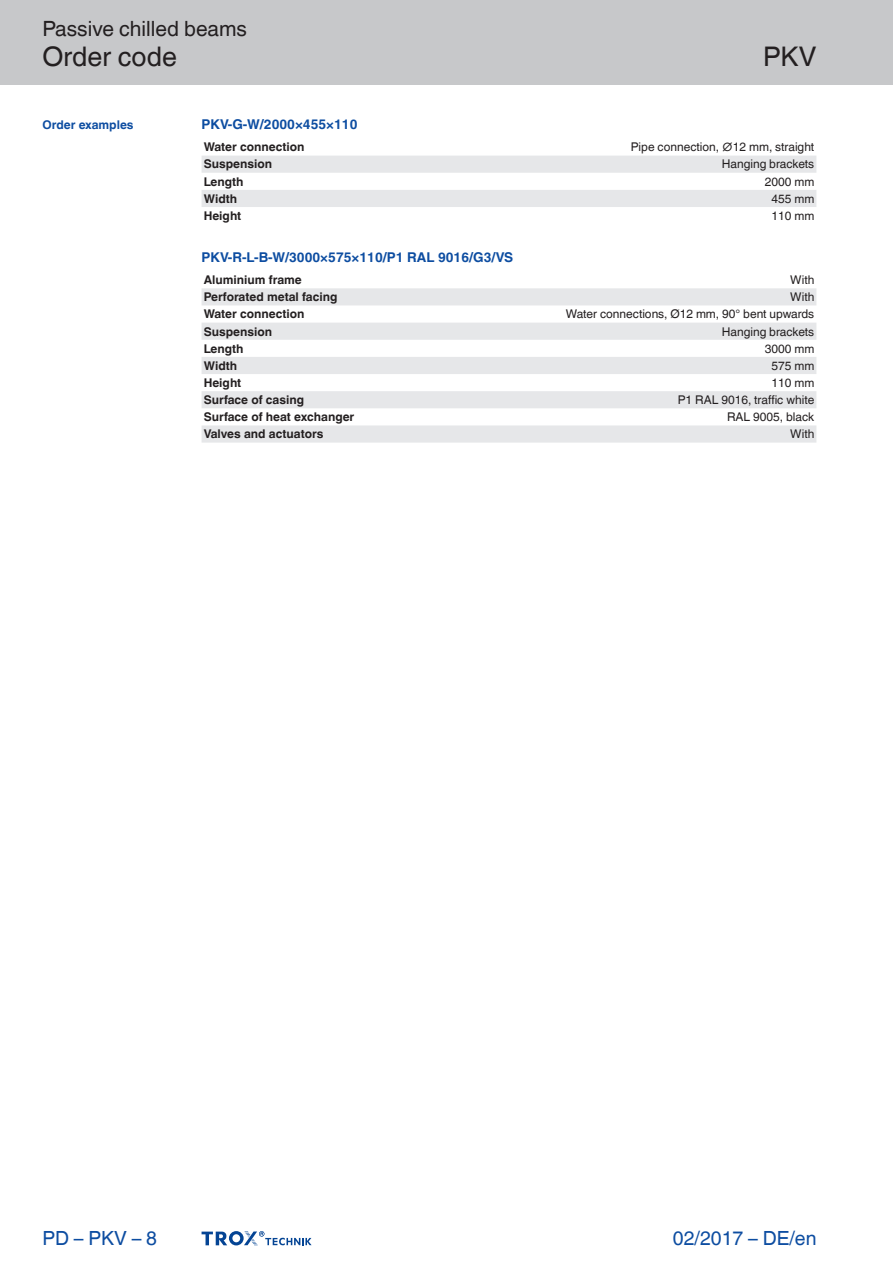
<style>
.page{position:relative;width:893px;height:1263px;background:#fff}
.page>*{position:absolute;margin:0;border:0;box-sizing:border-box;transform-origin:0 0}
.t1{font:27px "TROX Helvetica";color:#231f20}
.t2{font:21px "TROX Helvetica";color:#231f20}
.t3{font:19.5px "TROX Helvetica";color:#0d4da1}
.t4{font:700 13.5px "TROX Helvetica";color:#0d4da1}
.t5{font:12px "TROX Helvetica";color:#231f20}
.t6{font:700 12px "TROX Helvetica";color:#231f20}
.t7{font:700 12px "TROX Helvetica";color:#0d4da1}
</style>
<div class="page">
<div style="left:0;top:0;width:893px;height:85px;background:#c7c8ca"></div>
<svg style="left:202px;top:1231px;width:110px;height:15px"></svg>
<svg style="left:202px;top:155px;width:614px;height:1px"></svg>
<svg style="left:202px;top:156px;width:614px;height:51px"></svg>
<svg style="left:202px;top:288px;width:614px;height:155px;fill:#e6e7e9"></svg>
<h2 class="t2" style="left:43px;top:17px;width:206px">Passive chilled beams</h2>
<h1 class="t1" style="left:43px;top:41px;width:136px">Order code</h1>
<h1 class="t1" style="left:763px;top:41px;width:55px">PKV</h1>
<p class="t7" style="left:43px;top:117px;width:93px">Order examples</p>
<p class="t4" style="left:202px;top:116px;width:157px">PKV-G-W/2000×455×110</p>
<p class="t6" style="left:204px;top:140px;width:102px">Water connection</p>
<p class="t5" style="left:631px;top:140px;width:185px">Pipe connection, ∅12 mm, straight</p>
<p class="t6" style="left:204px;top:157px;width:70px">Suspension</p>
<p class="t5" style="left:722px;top:157px;width:94px">Hanging brackets</p>
<p class="t6" style="left:204px;top:174px;width:41px">Length</p>
<p class="t5" style="left:765px;top:174px;width:51px">2000 mm</p>
<p class="t6" style="left:204px;top:192px;width:35px">Width</p>
<p class="t5" style="left:771px;top:192px;width:44px">455 mm</p>
<p class="t6" style="left:204px;top:209px;width:39px">Height</p>
<p class="t5" style="left:771px;top:209px;width:44px">110 mm</p>
<p class="t4" style="left:202px;top:249px;width:313px">PKV-R-L-B-W/3000×575×110/P1 RAL 9016/G3/VS</p>
<p class="t6" style="left:204px;top:273px;width:100px">Aluminium frame</p>
<p class="t5" style="left:790px;top:273px;width:26px">With</p>
<p class="t6" style="left:204px;top:290px;width:135px">Perforated metal facing</p>
<p class="t5" style="left:790px;top:290px;width:26px">With</p>
<p class="t6" style="left:204px;top:307px;width:102px">Water connection</p>
<p class="t5" style="left:566px;top:307px;width:250px">Water connections, Ø12 mm, 90° bent upwards</p>
<p class="t6" style="left:204px;top:324px;width:70px">Suspension</p>
<p class="t5" style="left:722px;top:324px;width:94px">Hanging brackets</p>
<p class="t6" style="left:204px;top:341px;width:41px">Length</p>
<p class="t5" style="left:765px;top:341px;width:51px">3000 mm</p>
<p class="t6" style="left:204px;top:359px;width:35px">Width</p>
<p class="t5" style="left:771px;top:359px;width:44px">575 mm</p>
<p class="t6" style="left:204px;top:376px;width:39px">Height</p>
<p class="t5" style="left:771px;top:376px;width:44px">110 mm</p>
<p class="t6" style="left:204px;top:393px;width:102px">Surface of casing</p>
<p class="t5" style="left:678px;top:393px;width:138px">P1 RAL 9016, traffic white</p>
<p class="t6" style="left:204px;top:410px;width:152px">Surface of heat exchanger</p>
<p class="t5" style="left:727px;top:410px;width:89px">RAL 9005, black</p>
<p class="t6" style="left:204px;top:427px;width:121px">Valves and actuators</p>
<p class="t5" style="left:790px;top:427px;width:26px">With</p>
<h3 class="t3" style="left:43px;top:1227px;width:116px">PD – PKV – 8</h3>
<h3 class="t3" style="left:673px;top:1227px;width:145px">02/2017 – DE/en</h3>
</div>
